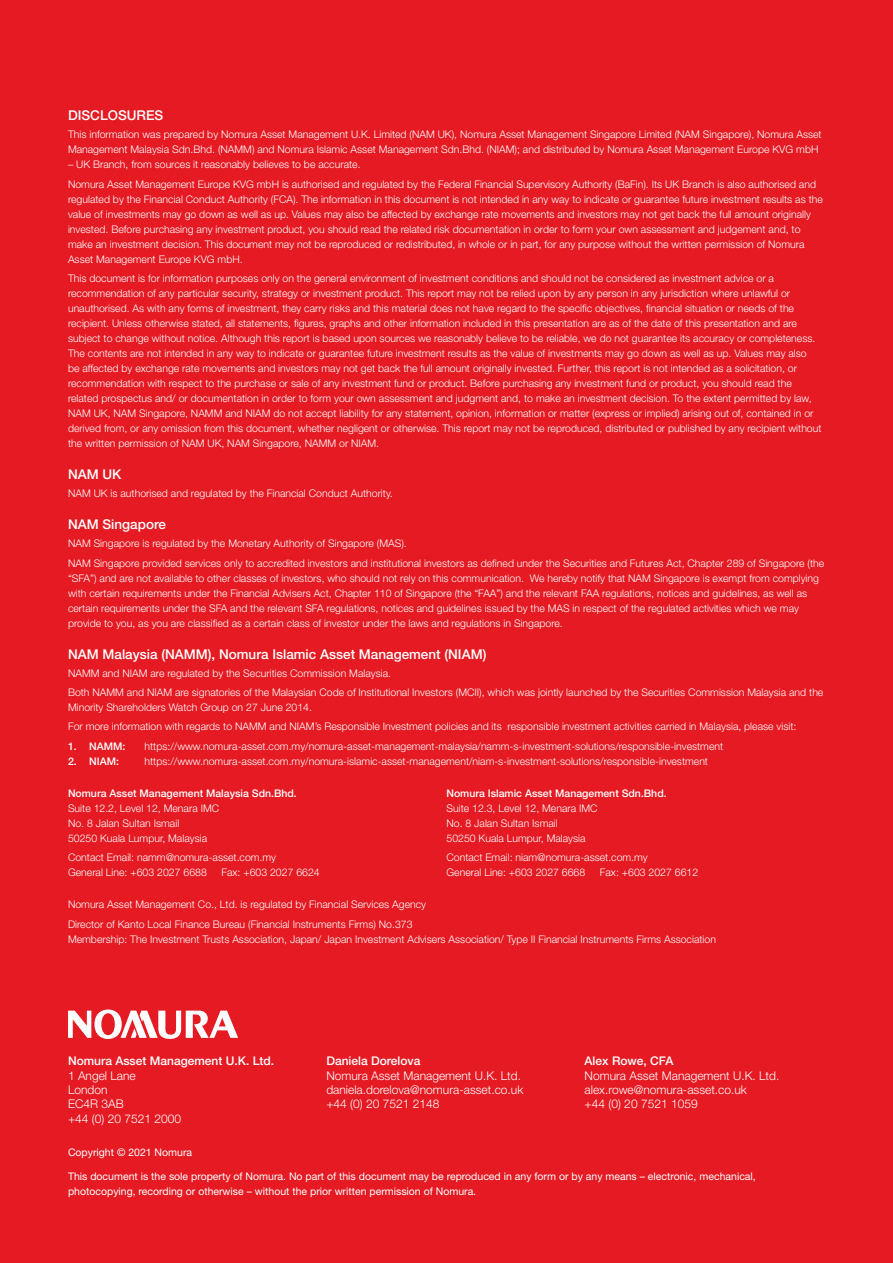
<style>
.page{position:relative;width:893px;height:1263px;background:#e51a23}
.page>*{position:absolute;margin:0;border:0;box-sizing:border-box;transform-origin:0 0}
.Disclaimer_Head{font:500 13.5px "Helvetica Neue LT Std";color:#fff}
.Document_Title{font:300 12px/14.4px "Helvetica Neue LT Std";color:#fff}
.Disclaimer_Text{font:300 10.5px/15px "Helvetica Neue LT Std";color:#fff}
.Disclaimer{font:10.5px/15px "Helvetica Neue LT Std";color:#fff}
.t1{font:500 10.5px "Helvetica Neue LT Std";color:#fff}
.s1{font-weight:500}
</style>
<div class="page">
<svg style="left:68px;top:1009px;width:170px;height:30px"></svg>
<p class="Disclaimer_Head" style="left:68px;top:107px;width:97px">DISCLOSURES</p>
<p class="Disclaimer_Text" style="left:68px;top:127px;width:755px">This information was prepared by Nomura Asset Management U.K. Limited (NAM UK), Nomura Asset Management Singapore Limited (NAM Singapore), Nomura Asset<br>Management Malaysia Sdn.Bhd. (NAMM) and Nomura Islamic Asset Management Sdn.Bhd. (NIAM); and distributed by Nomura Asset Management Europe KVG mbH</p>
<p class="Disclaimer_Text" style="left:68px;top:157px;width:294px">– UK Branch, from sources it reasonably believes to be accurate.</p>
<p class="Disclaimer_Text" style="left:68px;top:176px;width:756px">Nomura Asset Management Europe KVG mbH is authorised and regulated by the Federal Financial Supervisory Authority (BaFin). Its UK Branch is also authorised and regulated by the Financial Conduct Authority (FCA). The information in this document is not intended in any way to indicate or guarantee future investment results as the value of investments may go down as well as up. Values may also be affected by exchange rate movements and investors may not get back the full amount originally invested. Before purchasing any investment product, you should read the related risk documentation in order to form your own assessment and judgement and, to make an investment decision. This document may not be reproduced or redistributed, in whole or in part, for any purpose without the written permission of Nomura Asset Management Europe KVG mbH.</p>
<p class="Disclaimer_Text" style="left:68px;top:270px;width:755px">This document is for information purposes only on the general environment of investment conditions and should not be considered as investment advice or a recommendation of any particular security, strategy or investment product. This report may not be relied upon by any person in any jurisdiction where unlawful or unauthorised. As with any forms of investment, they carry risks and this material does not have regard to the specific objectives, financial situation or needs of the recipient. Unless otherwise stated, all statements, figures, graphs and other information included in this presentation are as of the date of this presentation and are subject to change without notice. Although this report is based upon sources we reasonably believe to be reliable, we do not guarantee its accuracy or completeness.<br>The contents are not intended in any way to indicate or guarantee future investment results as the value of investments may go down as well as up. Values may also<br>be affected by exchange rate movements and investors may not get back the full amount originally invested. Further, this report is not intended as a solicitation, or recommendation with respect to the purchase or sale of any investment fund or product. Before purchasing any investment fund or product, you should read the related prospectus and/ or documentation in order to form your own assessment and judgment and, to make an investment decision. To the extent permitted by law, NAM UK, NAM Singapore, NAMM and NIAM do not accept liability for any statement, opinion, information or matter (express or implied) arising out of, contained in or derived from, or any omission from this document, whether negligent or otherwise. This report may not be reproduced, distributed or published by any recipient without the written permission of NAM UK, NAM Singapore, NAMM or NIAM.</p>
<p class="Disclaimer_Head" style="left:68px;top:466px;width:55px">NAM UK</p>
<p class="Disclaimer_Text" style="left:68px;top:486px;width:326px">NAM UK is authorised and regulated by the Financial Conduct Authority.</p>
<p class="Disclaimer_Head" style="left:68px;top:516px;width:100px">NAM Singapore</p>
<p class="Disclaimer_Text" style="left:68px;top:536px;width:340px">NAM Singapore is regulated by the Monetary Authority of Singapore (MAS).</p>
<p class="Disclaimer_Text" style="left:68px;top:555px;width:758px">NAM Singapore provided services only to accredited investors and institutional investors as defined under the Securities and Futures Act, Chapter 289 of Singapore (the “SFA”) and are not available to other classes of investors, who should not rely on this communication. We hereby notify that NAM Singapore is exempt from complying with certain requirements under the Financial Advisers Act, Chapter 110 of Singapore (the “FAA”) and the relevant FAA regulations, notices and guidelines, as well as certain requirements under the SFA and the relevant SFA regulations, notices and guidelines issued by the MAS in respect of the regulated activities which we may provide to you, as you are classified as a certain class of investor under the laws and regulations in Singapore.</p>
<p class="Disclaimer_Head" style="left:68px;top:646px;width:420px">NAM Malaysia (NAMM), Nomura Islamic Asset Management (NIAM)</p>
<p class="Disclaimer_Text" style="left:68px;top:665px;width:325px">NAMM and NIAM are regulated by the Securities Commission Malaysia.</p>
<p class="Disclaimer_Text" style="left:68px;top:684px;width:757px">Both NAMM and NIAM are signatories of the Malaysian Code of Institutional Investors (MCII), which was jointly launched by the Securities Commission Malaysia and the<br>Minority Shareholders Watch Group on 27 June 2014.</p>
<p class="Disclaimer_Text" style="left:68px;top:719px;width:730px">For more information with regards to NAMM and NIAM’s Responsible Investment policies and its responsible investment activities carried in Malaysia, please visit:</p>
<p class="t1" style="left:68px;top:739px;width:59px">1. NAMM:</p>
<p class="Disclaimer_Text" style="left:145px;top:738px;width:580px">https://www.nomura-asset.com.my/nomura-asset-management-malaysia/namm-s-investment-solutions/responsible-investment</p>
<p class="t1" style="left:68px;top:754px;width:53px">2. NIAM:</p>
<p class="Disclaimer_Text" style="left:145px;top:753px;width:565px">https://www.nomura-asset.com.my/nomura-islamic-asset-management/niam-s-investment-solutions/responsible-investment</p>
<p class="Disclaimer_Text" style="left:68px;top:785px;width:230px"><span class="s1">Nomura Asset Management Malaysia Sdn.Bhd.<br></span>Suite 12.2, Level 12, Menara IMC<br>No. 8 Jalan Sultan Ismail<br>50250 Kuala Lumpur, Malaysia</p>
<p class="Disclaimer_Text" style="left:68px;top:849px;width:210px">Contact Email: namm@nomura-asset.com.my<br>General Line: +603 2027 6688</p>
<p class="Disclaimer_Text" style="left:446px;top:785px;width:222px"><span class="s1">Nomura Islamic Asset Management Sdn.Bhd.<br></span>Suite 12.3, Level 12, Menara IMC<br>No. 8 Jalan Sultan Ismail<br>50250 Kuala Lumpur, Malaysia</p>
<p class="Disclaimer_Text" style="left:446px;top:849px;width:203px">Contact Email: niam@nomura-asset.com.my<br>General Line: +603 2027 6668</p>
<p class="Disclaimer_Text" style="left:221px;top:864px;width:100px">Fax: +603 2027 6624</p>
<p class="Disclaimer_Text" style="left:600px;top:864px;width:100px">Fax: +603 2027 6612</p>
<p class="Disclaimer_Text" style="left:68px;top:897px;width:360px">Nomura Asset Management Co., Ltd. is regulated by Financial Services Agency</p>
<p class="Disclaimer_Text" style="left:68px;top:916px;width:649px">Director of Kanto Local Finance Bureau (Financial Instruments Firms) No.373<br>Membership: The Investment Trusts Association, Japan/ Japan Investment Advisers Association/ Type II Financial Instruments Firms Association</p>
<p class="Document_Title" style="left:68px;top:1053px;width:208px"><span class="s1">Nomura Asset Management U.K. Ltd.<br></span>1 Angel Lane<br>London<br>EC4R 3AB<br>+44 (0) 20 7521 2000</p>
<p class="Document_Title" style="left:326px;top:1053px;width:198px"><span class="s1">Daniela Dorelova<br></span>Nomura Asset Management U.K. Ltd. daniela.dorelova@nomura-asset.co.uk +44 (0) 20 7521 2148</p>
<p class="Document_Title" style="left:585px;top:1053px;width:196px"><span class="s1">Alex Rowe, CFA<br></span>Nomura Asset Management U.K. Ltd. alex.rowe@nomura-asset.co.uk<br>+44 (0) 20 7521 1059</p>
<p class="Disclaimer" style="left:68px;top:1145px;width:126px">Copyright © 2021 Nomura</p>
<p class="Disclaimer" style="left:68px;top:1168px;width:689px">This document is the sole property of Nomura. No part of this document may be reproduced in any form or by any means – electronic, mechanical, photocopying, recording or otherwise – without the prior written permission of Nomura.</p>
</div>
